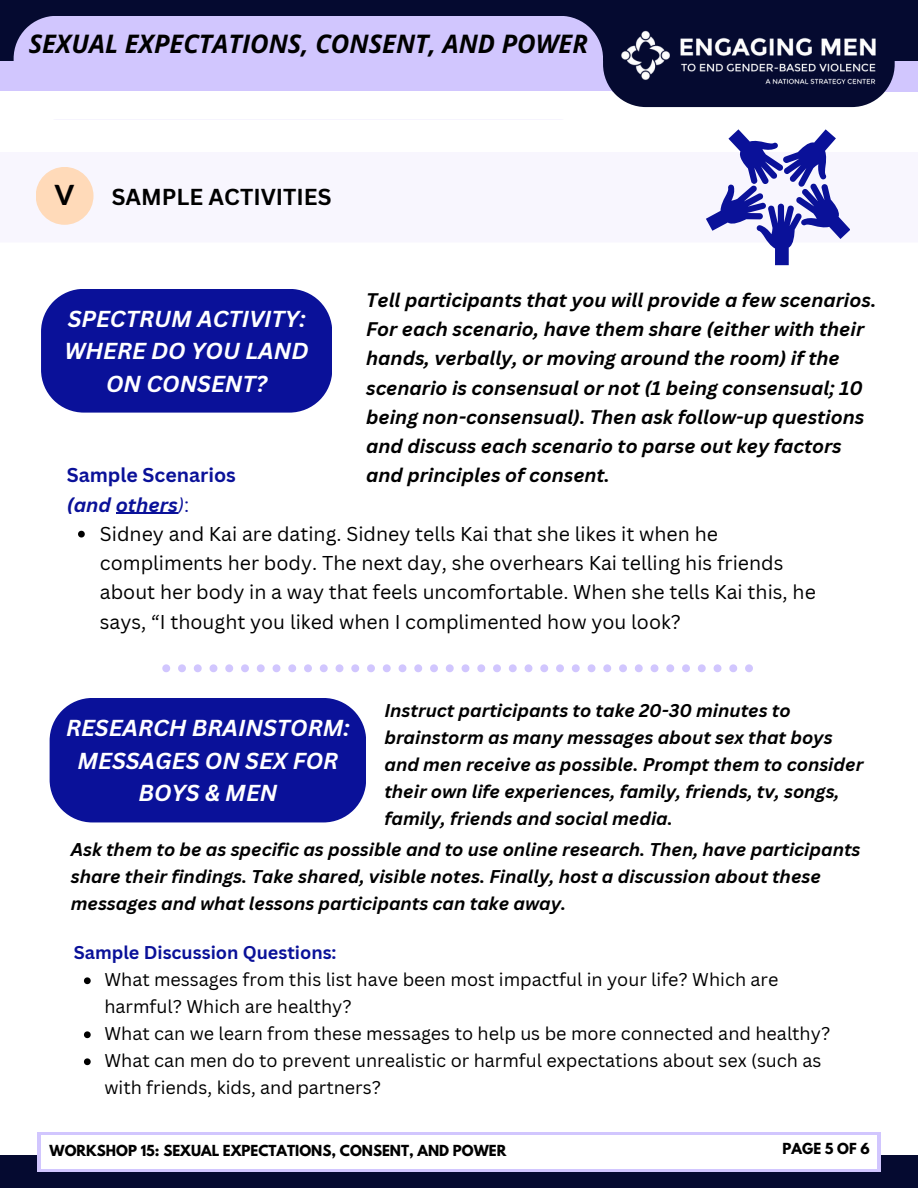
<style>
.page{position:relative;width:918px;height:1188px;background:#fff}
.page>*{position:absolute;margin:0;border:0;box-sizing:border-box;transform-origin:0 0}
.t1{font:800 27.45px "Lato";color:#000}
.t2{font:italic 700 25.5px "Open Sans";color:#000}
.t3{font:italic 700 22.5px/32.7px "Canva Sans";color:#fff;text-align:center}
.t4{font:700 22.5px "Canva Sans";color:#000}
.t5{font:19.5px/29.2px "Canva Sans";color:#000}
.t6{font:700 19.5px/29.2px "Canva Sans";color:#0a1199}
.t7{font:italic 700 19.2px/29.2px "Canva Sans";color:#000}
.t8{font:italic 700 18px/27px "Canva Sans";color:#000}
.t9{font:18px/27px "Canva Sans";color:#000}
.t10{font:700 18px "Canva Sans";color:#0a1199}
.t11{font:700 13.5px "League Spartan";color:#000}
.s1{font-style:italic}
.s2{font-weight:400;font-style:italic}
.s3{font-weight:400}
</style>
<div class="page">
<div style="left:0;top:1156px;width:918px;height:32px;background:#050a30"></div>
<div style="left:37px;top:1132px;width:844px;height:40px;background:#d1c6fe"></div>
<div style="left:41px;top:1135px;width:836px;height:34px;background:#fff"></div>
<div style="left:0;top:0;width:918px;height:61px;background:#050a30"></div>
<div style="left:0;top:61px;width:918px;height:31px;background:#d1c6fe"></div>
<svg style="left:603px;top:61px;width:291px;height:46px"></svg>
<img style="left:621px;top:30px;width:256px;height:56px">
<div style="left:0;top:152px;width:918px;height:91px;background:#f8f6fe"></div>
<div style="left:36px;top:167px;width:58px;height:58px;background:#ffdab9;border-radius:50%"></div>
<hr style="left:116px;top:513px;width:62px;height:1px;background:#0a1199">
<svg style="left:78px;top:531px;width:7px;height:7px"></svg>
<div style="left:41px;top:289px;width:291px;height:124px;background:#0a1199"></div>
<div style="left:50px;top:698px;width:316px;height:124px;background:#0a1199"></div>
<svg style="left:706px;top:129px;width:144px;height:136px"></svg>
<svg style="left:84px;top:977px;width:7px;height:7px"></svg>
<svg style="left:84px;top:1031px;width:7px;height:7px"></svg>
<svg style="left:84px;top:1058px;width:7px;height:7px"></svg>
<svg style="left:162px;top:664px;width:591px;height:8px"></svg>
<div style="left:14px;top:16px;width:589px;height:76px;background:#d1c6fe"></div>
<div style="left:0;top:92px;width:612px;height:27px;background:#fff"></div>
<p class="t2" style="left:29px;top:26px;width:561px">SEXUAL EXPECTATIONS, CONSENT, AND POWER</p>
<p class="t1" style="left:55px;top:178px;width:21px">V</p>
<h1 class="t4" style="left:112px;top:181px;width:221px">SAMPLE ACTIVITIES</h1>
<h3 class="t7" style="left:366px;top:285px;width:512px">Tell participants that you will provide a few scenarios.<br>For each scenario, have them share (either with their hands, verbally, or moving around the room) if the scenario is consensual or not (1 being consensual; 10 being non-consensual). Then ask follow-up questions and discuss each scenario to parse out key factors and principles of consent.</h3>
<p class="t3" style="left:65px;top:301px;width:246px">SPECTRUM ACTIVITY:<br>WHERE DO YOU LAND<br>ON CONSENT?</p>
<p class="t6" style="left:67px;top:460px;width:171px">Sample Scenarios <span class="s1">(and others</span><span class="s2">)</span><span class="s3">:</span></p>
<h2 class="t5" style="left:100px;top:519px;width:717px">Sidney and Kai are dating. Sidney tells Kai that she likes it when he compliments her body. The next day, she overhears Kai telling his friends about her body in a way that feels uncomfortable. When she tells Kai this, he says, “I thought you liked when I complimented how you look?</h2>
<p class="t3" style="left:66px;top:711px;width:285px">RESEARCH BRAINSTORM:</p>
<h3 class="t3" style="left:78px;top:744px;width:262px">MESSAGES ON SEX FOR<br>BOYS &amp; MEN</h3>
<p class="t8" style="left:384px;top:697px;width:480px">Instruct participants to take 20-30 minutes to brainstorm as many messages about sex that boys and men receive as possible. Prompt them to consider their own life experiences, family, friends, tv, songs, family, friends and social media.</p>
<p class="t8" style="left:71px;top:836px;width:791px">Ask them to be as specific as possible and to use online research. Then, have participants share their findings. Take shared, visible notes. Finally, host a discussion about these messages and what lessons participants can take away.</p>
<h2 class="t10" style="left:74px;top:940px;width:264px">Sample Discussion Questions:</h2>
<p class="t9" style="left:104px;top:966px;width:676px">What messages from this list have been most impactful in your life? Which are harmful? Which are healthy?</p>
<h3 class="t9" style="left:104px;top:1020px;width:727px">What can we learn from these messages to help us be more connected and healthy?</h3>
<h3 class="t9" style="left:104px;top:1047px;width:719px">What can men do to prevent unrealistic or harmful expectations about sex (such as with friends, kids, and partners?</h3>
<p class="t11" style="left:50px;top:1144px;width:458px">WORKSHOP 15: SEXUAL EXPECTATIONS, CONSENT, AND POWER</p>
<h4 class="t11" style="left:783px;top:1142px;width:89px">PAGE 5 OF 6</h4>
</div>
